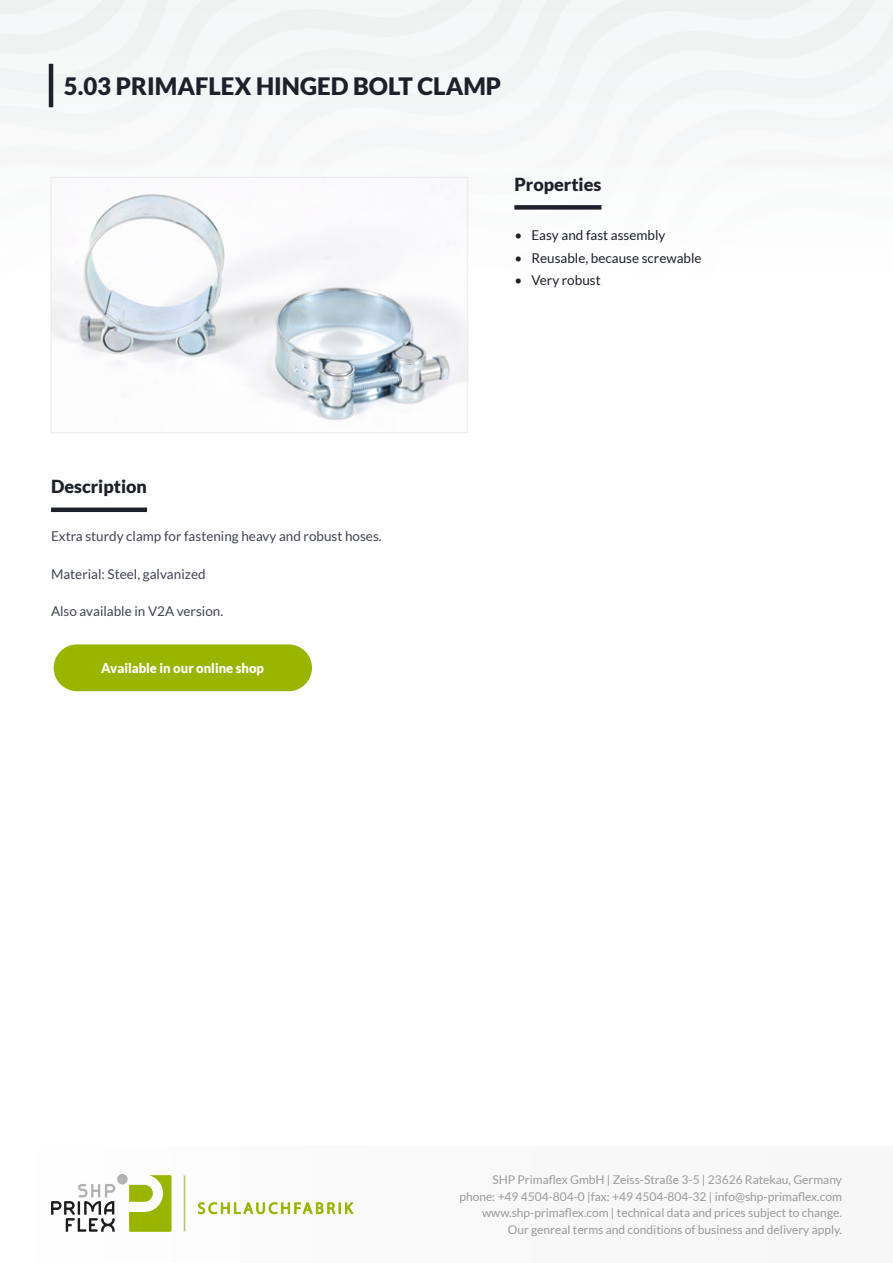
<style>
.page{position:relative;width:893px;height:1263px;background:#fff}
.page>*{position:absolute;margin:0;border:0;box-sizing:border-box;transform-origin:0 0}
.t1{font:900 24px "Lato";color:#1e212b}
.t2{font:900 18px "Lato";color:#1e212b}
.t3{font:13.5px "Lato";color:#414552}
.t4{font:13.5px "Lato";color:#1e212b}
.t5{font:900 13.5px "Lato";color:#fff;scale:.96 1}
.t6{font:12px/16.5px "Lato";color:#9a9a9a;text-align:right}
</style>
<div class="page">
<div style="left:0;top:0;width:893px;height:281px;background:#f7f8f9"></div>
<div style="left:0;top:1146px;width:893px;height:117px;background:#f9f9f9"></div>
<svg style="left:129px;top:1175px;width:43px;height:57px"></svg>
<svg style="left:51px;top:1184px;width:64px;height:48px"></svg>
<div style="left:117px;top:1174px;width:11px;height:10px;background:#b2b2b2;border-radius:50%"></div>
<div style="left:183px;top:1175px;width:2px;height:57px;background:#a0b100;border:1px solid #eaeaea"></div>
<svg style="left:198px;top:1202px;width:156px;height:12px"></svg>
<hr style="left:49px;top:64px;width:4px;height:43px;background:#1e212b">
<img style="left:53px;top:194px;width:413px;height:227px">
<div style="left:51px;top:177px;width:417px;height:256px;border:1px solid #eaeaea"></div>
<div style="left:514px;top:205px;width:87px;height:5px;background:#1e212b"></div>
<div style="left:51px;top:507px;width:96px;height:5px;background:#1e212b"></div>
<div style="left:54px;top:644px;width:258px;height:47px;background:#9ab500;border-radius:23px"></div>
<h1 class="t1" style="left:64px;top:75px;width:439px">5.03 PRIMAFLEX HINGED BOLT CLAMP</h1>
<h2 class="t2" style="left:514px;top:176px;width:89px">Properties</h2>
<p class="t4" style="left:514px;top:229px;width:153px">• Easy and fast assembly</p>
<p class="t4" style="left:514px;top:252px;width:189px">• Reusable, because screwable</p>
<p class="t4" style="left:514px;top:274px;width:88px">• Very robust</p>
<h2 class="t2" style="left:51px;top:479px;width:97px">Description</h2>
<p class="t3" style="left:51px;top:530px;width:332px">Extra sturdy clamp for fastening heavy and robust hoses.</p>
<p class="t3" style="left:51px;top:568px;width:156px">Material: Steel, galvanized</p>
<p class="t3" style="left:51px;top:605px;width:174px">Also available in V2A version.</p>
<p class="t5" style="left:101px;top:662px;width:171px">Available in our online shop</p>
<p class="t6" style="left:459px;top:1172px;width:384px">SHP Primaflex GmbH | Zeiss-Straße 3-5 | 23626 Ratekau, Germany phone: +49 4504-804-0 |fax: +49 4504-804-32 | info@shp-primaflex.com www.shp-primaflex.com | technical data and prices subject to change.<br>Our genreal terms and conditions of business and delivery apply.</p>
</div>
